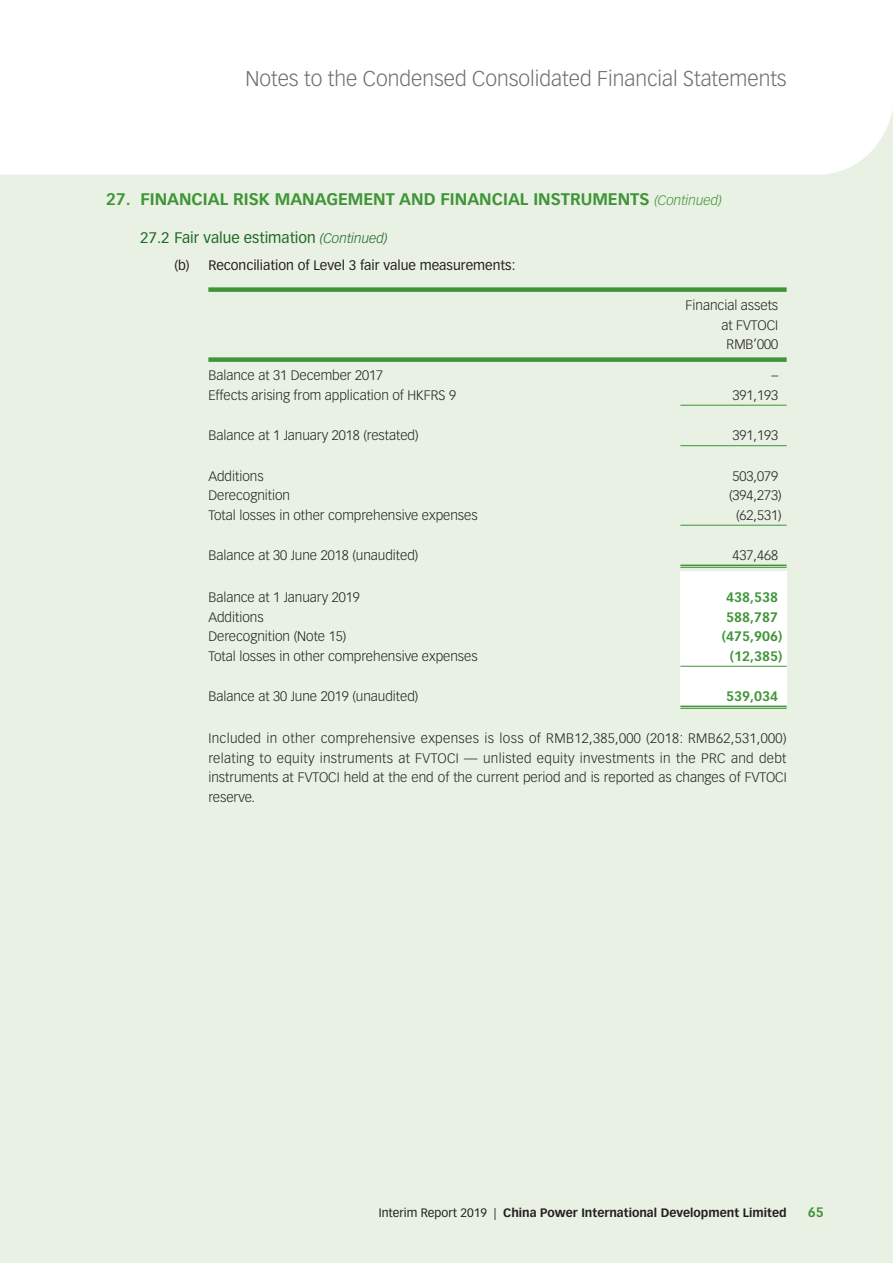
<style>
.page{position:relative;width:893px;height:1263px;background:#fff}
.page>*{position:absolute;margin:0;border:0;box-sizing:border-box;transform-origin:0 0}
.t1{font:300 21px "Vectora LT Std";color:#6c6d70}
.Subhead_1{font:700 16.5px "Vectora LT Std";color:#3f9537}
.Subhead_2{font:15px "Vectora LT Std";color:#1c6822}
.Table_1_Column{font:300 13.5px "Vectora LT Std";color:#231f20}
.Body_text{font:300 13.5px/19.5px "Vectora LT Std";color:#231f20;text-align:justify}
.Subhead_3{font:13.5px "Vectora LT Std";color:#231f20}
.Table_1_Column-2{font:700 13.5px "Vectora LT Std";color:#3f9537}
.t2{font:700 12px "Vectora LT Std";color:#231f20}
.s1{font-weight:300;font-style:italic;font-size:13.5px}
.s2{font-weight:400}
</style>
<div class="page">
<div style="left:0;top:111px;width:893px;height:1152px;background:#e8f1e3"></div>
<div style="left:680px;top:571px;width:107px;height:135px;background:#fff"></div>
<div style="left:208px;top:287px;width:579px;height:5px;background:#3f9537"></div>
<div style="left:208px;top:357px;width:579px;height:5px;background:#3f9537"></div>
<hr style="left:680px;top:405px;width:107px;height:1px;background:#3f9537">
<hr style="left:680px;top:445px;width:107px;height:1px;background:#3f9537">
<hr style="left:680px;top:525px;width:107px;height:1px;background:#3f9537">
<hr style="left:680px;top:565px;width:107px;height:1px;background:#3f9537">
<hr style="left:680px;top:567px;width:107px;height:1px;background:#3f9537">
<hr style="left:680px;top:666px;width:107px;height:1px;background:#3f9537">
<hr style="left:680px;top:706px;width:107px;height:1px;background:#3f9537">
<hr style="left:680px;top:708px;width:107px;height:1px;background:#3f9537">
<h1 class="t1" style="left:245px;top:67px;width:543px">Notes to the Condensed Consolidated Financial Statements</h1>
<p class="Subhead_1" style="left:106px;top:189px;width:617px">27. FINANCIAL RISK MANAGEMENT AND FINANCIAL INSTRUMENTS <span class="s1">(Continued)</span></p>
<p class="Subhead_2" style="left:140px;top:229px;width:249px">27.2 Fair value estimation <span class="s1">(Continued)</span></p>
<p class="Subhead_3" style="left:174px;top:257px;width:343px">(b) Reconciliation of Level 3 fair value measurements:</p>
<p class="Table_1_Column" style="left:686px;top:297px;width:94px">Financial assets</p>
<p class="Table_1_Column" style="left:721px;top:317px;width:58px">at FVTOCI</p>
<p class="Table_1_Column" style="left:727px;top:336px;width:53px">RMB’000</p>
<p class="Table_1_Column" style="left:208px;top:367px;width:176px">Balance at 31 December 2017</p>
<p class="Table_1_Column" style="left:771px;top:367px;width:8px">–</p>
<p class="Table_1_Column" style="left:208px;top:387px;width:249px">Effects arising from application of HKFRS 9</p>
<p class="Table_1_Column" style="left:732px;top:387px;width:47px">391,193</p>
<p class="Table_1_Column" style="left:208px;top:427px;width:212px">Balance at 1 January 2018 (restated)</p>
<p class="Table_1_Column" style="left:732px;top:427px;width:47px">391,193</p>
<p class="Table_1_Column" style="left:208px;top:468px;width:57px">Additions</p>
<p class="Table_1_Column" style="left:732px;top:468px;width:47px">503,079</p>
<p class="Table_1_Column" style="left:208px;top:487px;width:83px">Derecognition</p>
<p class="Table_1_Column" style="left:729px;top:487px;width:54px">(394,273)</p>
<p class="Table_1_Column" style="left:208px;top:507px;width:271px">Total losses in other comprehensive expenses</p>
<p class="Table_1_Column" style="left:736px;top:507px;width:47px">(62,531)</p>
<p class="Table_1_Column" style="left:208px;top:547px;width:212px">Balance at 30 June 2018 (unaudited)</p>
<p class="Table_1_Column" style="left:732px;top:547px;width:47px">437,468</p>
<p class="Table_1_Column" style="left:208px;top:589px;width:153px">Balance at 1 January 2019</p>
<p class="Table_1_Column-2" style="left:726px;top:589px;width:53px">438,538</p>
<p class="Table_1_Column" style="left:208px;top:609px;width:57px">Additions</p>
<p class="Table_1_Column-2" style="left:726px;top:609px;width:53px">588,787</p>
<p class="Table_1_Column" style="left:208px;top:628px;width:139px">Derecognition (Note 15)</p>
<p class="Table_1_Column-2" style="left:722px;top:628px;width:62px">(475,906)</p>
<p class="Table_1_Column" style="left:208px;top:648px;width:271px">Total losses in other comprehensive expenses</p>
<p class="Table_1_Column-2" style="left:730px;top:648px;width:54px">(12,385)</p>
<p class="Table_1_Column" style="left:208px;top:688px;width:212px">Balance at 30 June 2019 (unaudited)</p>
<p class="Table_1_Column-2" style="left:726px;top:688px;width:53px">539,034</p>
<p class="Body_text" style="left:208px;top:729px;width:580px">Included in other comprehensive expenses is loss of RMB12,385,000 (2018: RMB62,531,000) relating to equity instruments at FVTOCI — unlisted equity investments in the PRC and debt instruments at FVTOCI held at the end of the current period and is reported as changes of FVTOCI reserve.</p>
<p class="t2" style="left:379px;top:1205px;width:409px"><span class="s2">Interim Report 2019 |</span> China Power International Development Limited</p>
<p class="Table_1_Column-2" style="left:808px;top:1204px;width:17px">65</p>
</div>
